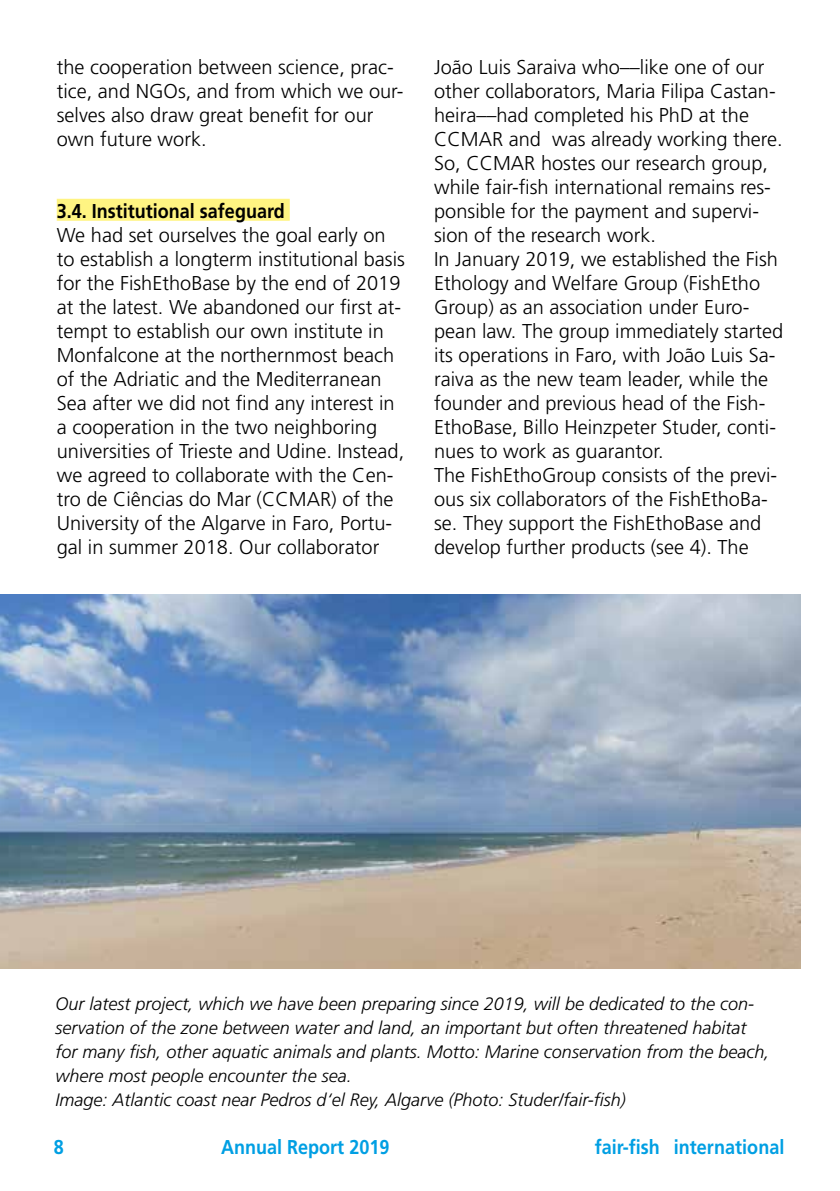
<style>
.page{position:relative;width:840px;height:1191px;background:#fff}
.page>*{position:absolute;margin:0;border:0;box-sizing:border-box;transform-origin:0 0}
.t1{font:300 20px/24px "Frutiger";color:#000}
.t2{font:700 20px "Frutiger";color:#009fe3;scale:.9 1}
.t3{font:700 20px "Frutiger";color:#000;scale:.9 1}
.t4{font:italic 300 18px/24px "Frutiger";color:#000}
</style>
<div class="page">
<div style="left:57px;top:199px;width:232px;height:22px;background:#fff482"></div>
<img style="left:0;top:594px;width:799px;height:374px">
<p class="t1" style="left:57px;top:55px;width:348px">the cooperation between science, prac&shy;tice, and NGOs, and from which we our&shy;selves also draw great benefit for our own future work.</p>
<p class="t3" style="left:57px;top:199px;width:255px">3.4. Institutional safeguard</p>
<p class="t1" style="left:57px;top:223px;width:349px">We had set ourselves the goal early on to establish a longterm institutional basis for the FishEthoBase by the end of 2019 at the latest. We abandoned our first at&shy;tempt to establish our own institute in Monfalcone at the northernmost beach of the Adriatic and the Mediterranean Sea after we did not find any interest in a cooperation in the two neighboring universities of Trieste and Udine. Instead, we agreed to collaborate with the Cen&shy;tro de Ciências do Mar (CCMAR) of the University of the Algarve in Faro, Portu&shy;gal in summer 2018. Our collaborator</p>
<p class="t1" style="left:434px;top:55px;width:350px">João Luis Saraiva who––like one of our other collaborators, Maria Filipa Castan&shy;heira––had completed his PhD at the CCMAR and was already working there.<br>So, CCMAR hostes our research group, while fair-fish international remains res&shy;ponsible for the payment and supervi&shy;sion of the research work.<br>In January 2019, we established the Fish Ethology and Welfare Group (FishEtho Group) as an association under Euro&shy;pean law. The group immediately started its operations in Faro, with João Luis Sa&shy;raiva as the new team leader, while the founder and previous head of the Fish-EthoBase, Billo Heinzpeter Studer, conti&shy;nues to work as guarantor.<br>The FishEthoGroup consists of the previ&shy;ous six collaborators of the FishEthoBa&shy;se. They support the FishEthoBase and develop further products (see 4). The</p>
<p class="t4" style="left:55px;top:991px;width:715px">Our latest project, which we have been preparing since 2019, will be dedicated to the con&shy;servation of the zone between water and land, an important but often threatened habitat for many fish, other aquatic animals and plants. Motto: Marine conservation from the beach, where most people encounter the sea.<br>Image: Atlantic coast near Pedros d‘el Rey, Algarve (Photo: Studer/fair-fish)</p>
<p class="t2" style="left:54px;top:1135px;width:13px">8</p>
<p class="t2" style="left:221px;top:1135px;width:188px">Annual Report 2019</p>
<p class="t2" style="left:594px;top:1135px;width:212px">fair-fish international</p>
</div>
